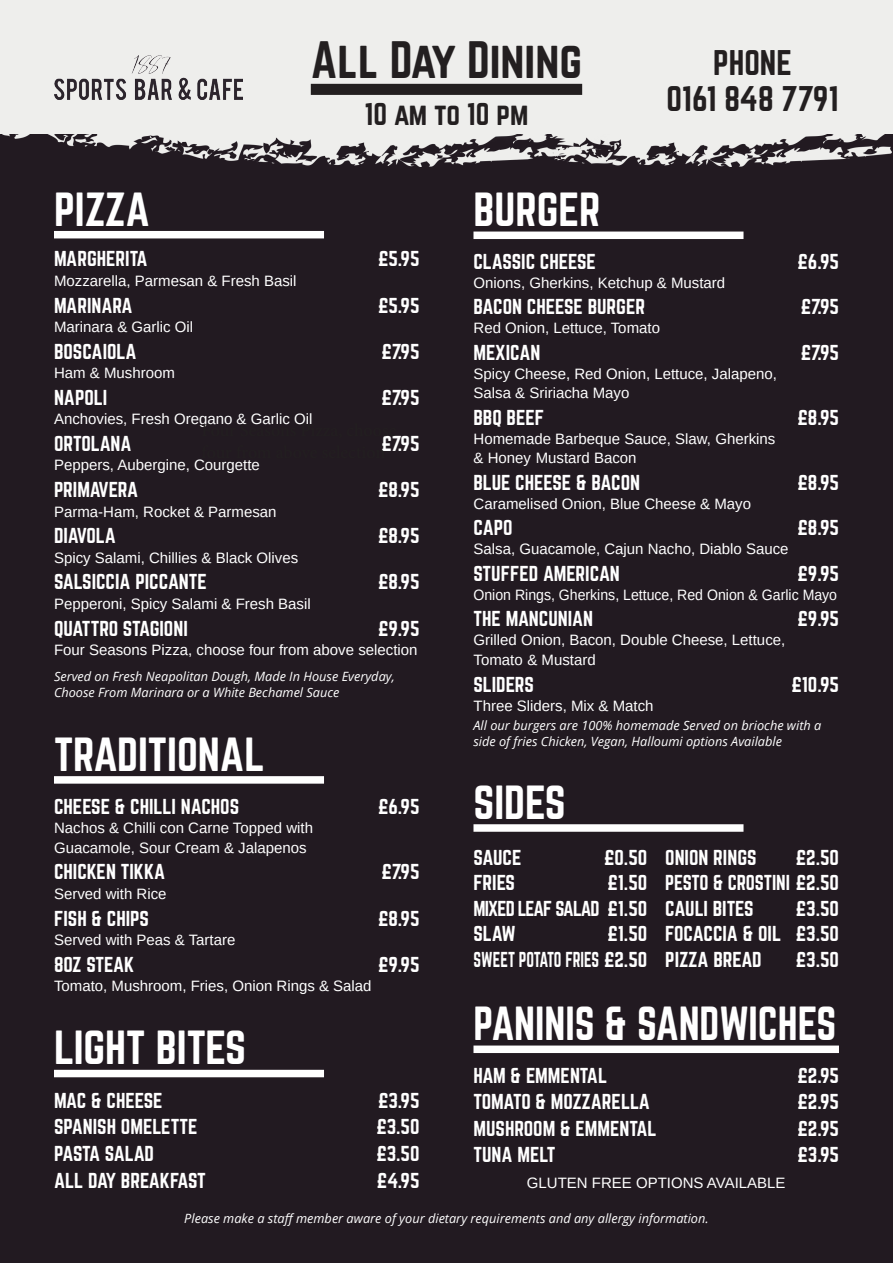
<style>
.page{position:relative;width:893px;height:1263px;background:#fff}
.page>*{position:absolute;margin:0;border:0;box-sizing:border-box;transform-origin:0 0}
.t1{font:46.05px "Norwester";color:#231f20}
.t2{font:41.85px "Norwester";color:#fff}
.t3{font:41.85px "Norwester";color:#fff;scale:.95 1}
.t4{font:31.2px/35.8px "Norwester";color:#231f20;text-align:center}
.t5{font:27.6px "Norwester";color:#231f20}
.t6{font:18.9px "Norwester";color:#fff}
.t7{font:18.9px "Norwester";color:#fff;scale:.81 1}
.t8{font:18.9px "Norwester";letter-spacing:-.045em;color:#fff;scale:.96 1}
.t9{font:18.9px "Norwester";color:#fff;scale:.96 1}
.t10{font:18.9px "Norwester";letter-spacing:-.025em;color:#fff}
.t11{font:15px/19.8px "Arimo";color:#fff}
.t12{font:15px "Arimo";color:#fff;scale:.94 1}
.t13{font:italic 12.75px/16.4px "Open Sans";color:#fff}
</style>
<div class="page">
<div style="left:0;top:166px;width:893px;height:1097px;background:#221a21"></div>
<img style="left:0;top:134px;width:893px;height:32px">
<div style="left:0;top:0;width:893px;height:134px;background:#eeeeec"></div>
<div style="left:311px;top:84px;width:271px;height:11px;background:#231f20"></div>
<div style="left:54px;top:231px;width:270px;height:7px;background:#fff"></div>
<div style="left:54px;top:776px;width:270px;height:8px;background:#fff"></div>
<div style="left:54px;top:1070px;width:270px;height:7px;background:#fff"></div>
<div style="left:473px;top:232px;width:270px;height:7px;background:#fff"></div>
<div style="left:473px;top:824px;width:270px;height:8px;background:#fff"></div>
<div style="left:473px;top:1045px;width:366px;height:8px;background:#fff"></div>
<img style="left:54px;top:55px;width:189px;height:45px">
<p class="t1" style="left:311px;top:37px;width:273px">All Day Dining</p>
<p class="t5" style="left:365px;top:101px;width:165px">10 am to 10 pm</p>
<p class="t4" style="left:666px;top:46px;width:174px">PHONE<br>0161 848 7791</p>
<p class="t2" style="left:54px;top:190px;width:98px">PIZZA</p>
<p class="t6" style="left:54px;top:250px;width:95px">MARGHERITA</p>
<p class="t6" style="left:378px;top:250px;width:43px">£5.95</p>
<p class="t11" style="left:54px;top:271px;width:244px">Mozzarella, Parmesan &amp; Fresh Basil</p>
<p class="t6" style="left:54px;top:296px;width:80px">MARINARA</p>
<p class="t6" style="left:378px;top:296px;width:43px">£5.95</p>
<p class="t11" style="left:54px;top:317px;width:141px">Marinara &amp; Garlic Oil</p>
<p class="t6" style="left:54px;top:342px;width:84px">BOSCAIOLA</p>
<p class="t6" style="left:381px;top:342px;width:40px">£7.95</p>
<p class="t11" style="left:54px;top:363px;width:122px">Ham &amp; Mushroom</p>
<p class="t6" style="left:54px;top:388px;width:55px">NAPOLI</p>
<p class="t6" style="left:381px;top:388px;width:40px">£7.95</p>
<p class="t11" style="left:54px;top:409px;width:260px">Anchovies, Fresh Oregano &amp; Garlic Oil</p>
<p class="t6" style="left:54px;top:434px;width:79px">ORTOLANA</p>
<p class="t6" style="left:381px;top:434px;width:40px">£7.95</p>
<p class="t11" style="left:54px;top:455px;width:207px">Peppers, Aubergine, Courgette</p>
<p class="t6" style="left:54px;top:481px;width:86px">PRIMAVERA</p>
<p class="t6" style="left:378px;top:481px;width:43px">£8.95</p>
<p class="t11" style="left:54px;top:501px;width:224px">Parma-Ham, Rocket &amp; Parmesan</p>
<p class="t6" style="left:54px;top:527px;width:63px">DIAVOLA</p>
<p class="t6" style="left:378px;top:527px;width:43px">£8.95</p>
<p class="t11" style="left:54px;top:548px;width:246px">Spicy Salami, Chillies &amp; Black Olives</p>
<p class="t6" style="left:54px;top:573px;width:154px">SALSICCIA PICCANTE</p>
<p class="t6" style="left:378px;top:573px;width:43px">£8.95</p>
<p class="t11" style="left:54px;top:594px;width:258px">Pepperoni, Spicy Salami &amp; Fresh Basil</p>
<p class="t6" style="left:54px;top:619px;width:135px">QUATTRO STAGIONI</p>
<p class="t6" style="left:378px;top:619px;width:43px">£9.95</p>
<p class="t11" style="left:54px;top:640px;width:365px">Four Seasons Pizza, choose four from above selection</p>
<p class="t13" style="left:54px;top:668px;width:342px">Served on Fresh Neapolitan Dough, Made In House Everyday,<br>Choose From Marinara or a White Bechamel Sauce</p>
<p class="t2" style="left:54px;top:734px;width:213px">TRADITIONAL</p>
<p class="t6" style="left:54px;top:797px;width:187px">CHEESE &amp; CHILLI NACHOS</p>
<p class="t6" style="left:378px;top:797px;width:43px">£6.95</p>
<p class="t11" style="left:54px;top:818px;width:261px;line-height:19.4px">Nachos &amp; Chilli con Carne Topped with<br>Guacamole, Sour Cream &amp; Jalapenos</p>
<p class="t6" style="left:54px;top:863px;width:113px">CHICKEN TIKKA</p>
<p class="t6" style="left:381px;top:863px;width:40px">£7.95</p>
<p class="t11" style="left:54px;top:884px;width:114px">Served with Rice</p>
<p class="t6" style="left:54px;top:909px;width:96px">FISH &amp; CHIPS</p>
<p class="t6" style="left:378px;top:909px;width:43px">£8.95</p>
<p class="t11" style="left:54px;top:930px;width:183px">Served with Peas &amp; Tartare</p>
<p class="t6" style="left:54px;top:955px;width:82px">8OZ STEAK</p>
<p class="t6" style="left:378px;top:955px;width:43px">£9.95</p>
<p class="t11" style="left:54px;top:976px;width:319px">Tomato, Mushroom, Fries, Onion Rings &amp; Salad</p>
<p class="t2" style="left:54px;top:1028px;width:194px">LIGHT BITES</p>
<p class="t6" style="left:54px;top:1091px;width:110px">MAC &amp; CHEESE</p>
<p class="t6" style="left:378px;top:1091px;width:43px">£3.95</p>
<p class="t6" style="left:54px;top:1118px;width:145px">SPANISH OMELETTE</p>
<p class="t6" style="left:376px;top:1118px;width:45px">£3.50</p>
<p class="t10" style="left:54px;top:1144px;width:101px">PASTA SALAD</p>
<p class="t6" style="left:376px;top:1144px;width:45px">£3.50</p>
<p class="t6" style="left:54px;top:1171px;width:153px">ALL DAY BREAKFAST</p>
<p class="t6" style="left:377px;top:1171px;width:44px">£4.95</p>
<p class="t2" style="left:473px;top:190px;width:128px">BURGER</p>
<p class="t6" style="left:473px;top:252px;width:124px">CLASSIC CHEESE</p>
<p class="t6" style="left:797px;top:252px;width:43px">£6.95</p>
<p class="t11" style="left:473px;top:273px;width:253px">Onions, Gherkins, Ketchup &amp; Mustard</p>
<p class="t6" style="left:473px;top:298px;width:173px">BACON CHEESE BURGER</p>
<p class="t6" style="left:801px;top:298px;width:40px">£7.95</p>
<p class="t11" style="left:473px;top:318px;width:188px">Red Onion, Lettuce, Tomato</p>
<p class="t6" style="left:473px;top:343px;width:68px">MEXICAN</p>
<p class="t6" style="left:801px;top:343px;width:40px">£7.95</p>
<p class="t11" style="left:473px;top:364px;width:305px;line-height:19px">Spicy Cheese, Red Onion, Lettuce, Jalapeno,<br>Salsa &amp; Sririacha Mayo</p>
<p class="t6" style="left:473px;top:408px;width:72px">BBQ BEEF</p>
<p class="t6" style="left:797px;top:408px;width:43px">£8.95</p>
<p class="t11" style="left:473px;top:429px;width:303px">Homemade Barbeque Sauce, Slaw, Gherkins &amp; Honey Mustard Bacon</p>
<p class="t6" style="left:473px;top:473px;width:168px">BLUE CHEESE &amp; BACON</p>
<p class="t6" style="left:797px;top:473px;width:43px">£8.95</p>
<p class="t11" style="left:473px;top:494px;width:279px">Caramelised Onion, Blue Cheese &amp; Mayo</p>
<p class="t6" style="left:473px;top:519px;width:41px">CAPO</p>
<p class="t6" style="left:797px;top:519px;width:43px">£8.95</p>
<p class="t11" style="left:473px;top:539px;width:317px">Salsa, Guacamole, Cajun Nacho, Diablo Sauce</p>
<p class="t6" style="left:473px;top:564px;width:148px">STUFFED AMERICAN</p>
<p class="t6" style="left:797px;top:564px;width:43px">£9.95</p>
<p class="t12" style="left:473px;top:585px;width:388px">Onion Rings, Gherkins, Lettuce, Red Onion &amp; Garlic Mayo</p>
<p class="t6" style="left:473px;top:610px;width:121px">THE MANCUNIAN</p>
<p class="t6" style="left:797px;top:610px;width:43px">£9.95</p>
<p class="t11" style="left:473px;top:630px;width:313px">Grilled Onion, Bacon, Double Cheese, Lettuce,<br>Tomato &amp; Mustard</p>
<p class="t6" style="left:473px;top:675px;width:62px">SLIDERS</p>
<p class="t6" style="left:791px;top:675px;width:49px">£10.95</p>
<p class="t11" style="left:473px;top:696px;width:182px">Three Sliders, Mix &amp; Match</p>
<p class="t13" style="left:473px;top:717px;width:349px">All our burgers are 100% homemade Served on brioche with a side of fries Chicken, Vegan, Halloumi options Available</p>
<p class="t2" style="left:473px;top:782px;width:94px">SIDES</p>
<p class="t6" style="left:473px;top:848px;width:49px">SAUCE</p>
<p class="t6" style="left:604px;top:848px;width:45px">£0.50</p>
<p class="t6" style="left:473px;top:873px;width:43px">FRIES</p>
<p class="t6" style="left:607px;top:873px;width:41px">£1.50</p>
<p class="t8" style="left:473px;top:899px;width:182px">MIXED LEAF SALAD £1.50</p>
<p class="t6" style="left:473px;top:924px;width:44px">SLAW</p>
<p class="t6" style="left:607px;top:924px;width:41px">£1.50</p>
<p class="t7" style="left:473px;top:950px;width:216px">SWEET POTATO FRIES £2.50</p>
<p class="t6" style="left:665px;top:848px;width:93px">ONION RINGS</p>
<p class="t6" style="left:796px;top:848px;width:45px">£2.50</p>
<p class="t9" style="left:665px;top:873px;width:182px">PESTO &amp; CROSTINI £2.50</p>
<p class="t6" style="left:665px;top:899px;width:90px">CAULI BITES</p>
<p class="t6" style="left:796px;top:899px;width:45px">£3.50</p>
<p class="t6" style="left:665px;top:924px;width:175px">FOCACCIA &amp; OIL £3.50</p>
<p class="t6" style="left:665px;top:950px;width:98px">PIZZA BREAD</p>
<p class="t6" style="left:796px;top:950px;width:45px">£3.50</p>
<p class="t3" style="left:473px;top:1004px;width:383px">PANINIS &amp; SANDWICHES</p>
<p class="t6" style="left:473px;top:1066px;width:135px">HAM &amp; EMMENTAL</p>
<p class="t6" style="left:797px;top:1066px;width:43px">£2.95</p>
<p class="t6" style="left:473px;top:1093px;width:178px">TOMATO &amp; MOZZARELLA</p>
<p class="t6" style="left:797px;top:1093px;width:43px">£2.95</p>
<p class="t6" style="left:473px;top:1119px;width:185px">MUSHROOM &amp; EMMENTAL</p>
<p class="t6" style="left:797px;top:1119px;width:43px">£2.95</p>
<p class="t6" style="left:473px;top:1146px;width:84px">TUNA MELT</p>
<p class="t6" style="left:797px;top:1146px;width:43px">£3.95</p>
<p class="t11" style="left:527px;top:1173px;width:260px">GLUTEN FREE OPTIONS AVAILABLE</p>
<p class="t13" style="left:184px;top:1210px;width:526px">Please make a staff member aware of your dietary requirements and any allergy information.</p>
</div>
